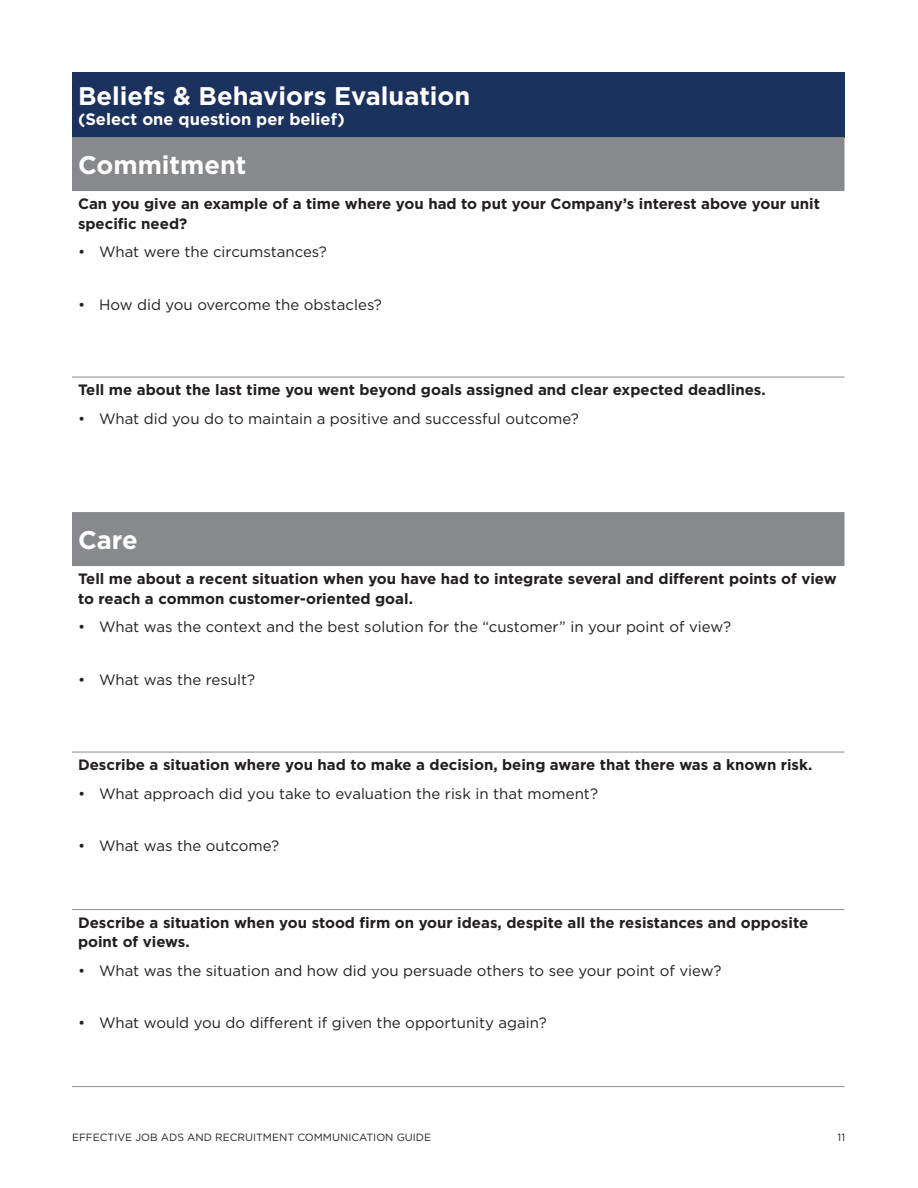
<style>
.page{position:relative;width:918px;height:1188px;background:#fff}
.page>*{position:absolute;margin:0;border:0;box-sizing:border-box;transform-origin:0 0}
.t1{font:700 25.5px "Gotham";color:#fff}
.t2{font:700 16.5px "Gotham";color:#fff}
.Body_Copy_Paragraphs{font:700 15px/19.5px "Gotham";color:#231f20}
.t3{font:15px "Gotham";color:#231f20}
.t4{font:10.5px "Gotham";color:#231f20}
</style>
<div class="page">
<div style="left:72px;top:72px;width:772px;height:65px;background:#1b325f"></div>
<svg style="left:72px;top:137px;width:772px;height:429px"></svg>
<hr style="left:72px;top:376px;width:772px;height:2px;background:#97999c">
<hr style="left:72px;top:751px;width:772px;height:2px;background:#97999c">
<hr style="left:72px;top:909px;width:772px;height:1px;background:#97999c">
<hr style="left:72px;top:1086px;width:772px;height:1px;background:#97999c">
<p class="t1" style="left:78px;top:79px;width:394px">Beliefs &amp; Behaviors Evaluation</p>
<p class="t2" style="left:78px;top:108px;width:268px">(Select one question per belief)</p>
<p class="t1" style="left:78px;top:148px;width:170px">Commitment</p>
<p class="Body_Copy_Paragraphs" style="left:78px;top:194px;width:744px">Can you give an example of a time where you had to put your Company’s interest above your unit specific need?</p>
<p class="t3" style="left:78px;top:242px;width:250px">• What were the circumstances?</p>
<p class="t3" style="left:78px;top:295px;width:306px">• How did you overcome the obstacles?</p>
<p class="Body_Copy_Paragraphs" style="left:78px;top:380px;width:689px">Tell me about the last time you went beyond goals assigned and clear expected deadlines.</p>
<p class="t3" style="left:78px;top:409px;width:502px">• What did you do to maintain a positive and successful outcome?</p>
<p class="t1" style="left:78px;top:523px;width:61px">Care</p>
<p class="Body_Copy_Paragraphs" style="left:78px;top:569px;width:760px">Tell me about a recent situation when you have had to integrate several and different points of view to reach a common customer-oriented goal.</p>
<p class="t3" style="left:78px;top:617px;width:655px">• What was the context and the best solution for the “customer” in your point of view?</p>
<p class="t3" style="left:78px;top:670px;width:179px">• What was the result?</p>
<p class="Body_Copy_Paragraphs" style="left:78px;top:755px;width:736px">Describe a situation where you had to make a decision, being aware that there was a known risk.</p>
<p class="t3" style="left:78px;top:784px;width:522px">• What approach did you take to evaluation the risk in that moment?</p>
<p class="t3" style="left:78px;top:836px;width:203px">• What was the outcome?</p>
<p class="Body_Copy_Paragraphs" style="left:78px;top:912px;width:732px">Describe a situation when you stood firm on your ideas, despite all the resistances and opposite point of views.</p>
<p class="t3" style="left:78px;top:961px;width:645px">• What was the situation and how did you persuade others to see your point of view?</p>
<p class="t3" style="left:78px;top:1013px;width:470px">• What would you do different if given the opportunity again?</p>
<p class="t4" style="left:72px;top:1130px;width:361px">EFFECTIVE JOB ADS AND RECRUITMENT COMMUNICATION GUIDE</p>
<p class="t4" style="left:837px;top:1130px;width:9px">11</p>
</div>
